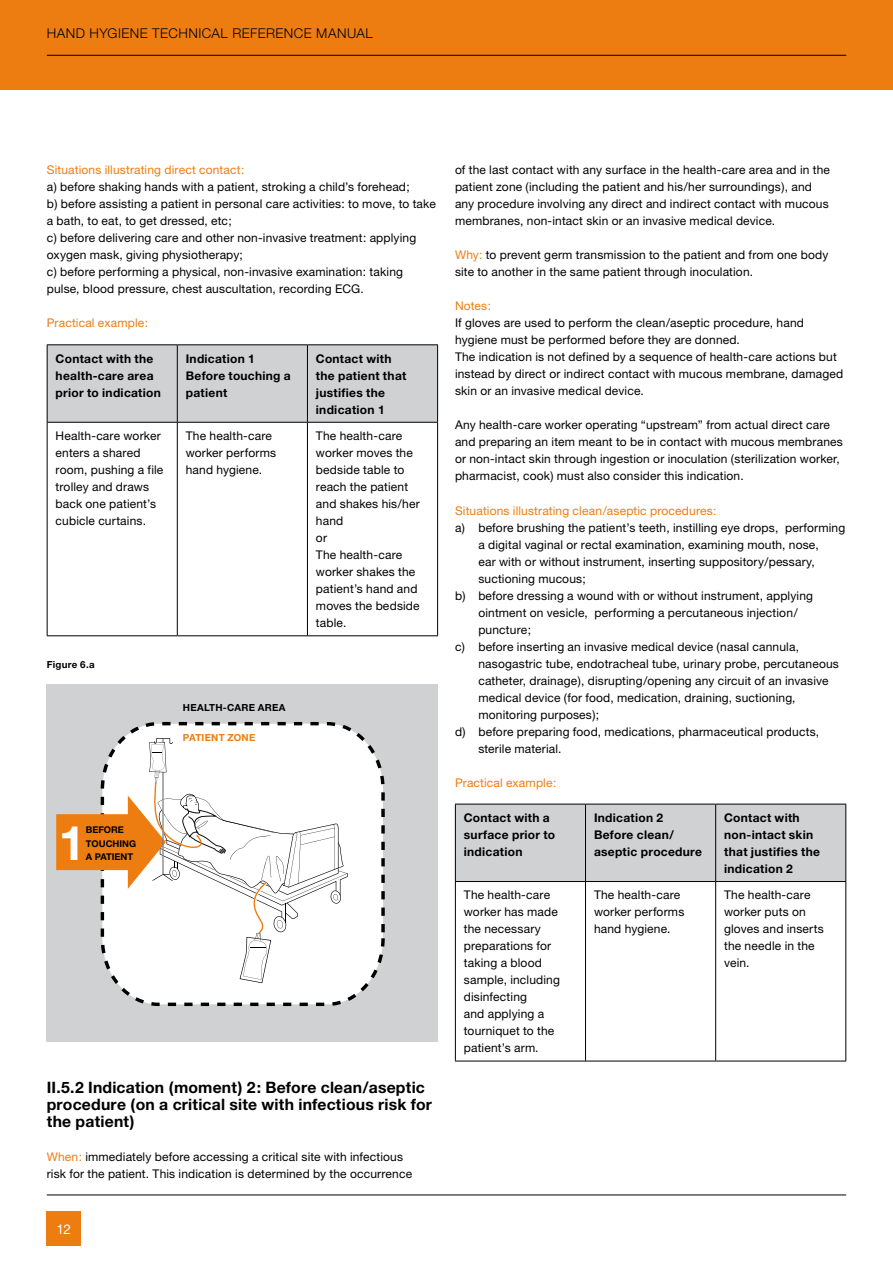
<style>
.page{position:relative;width:893px;height:1263px;background:#fff}
.page>*{position:absolute;margin:0;border:0;box-sizing:border-box;transform-origin:0 0}
.t1{font:700 47.85px "Helvetica Neue";color:#fff}
.t2{font:700 15.75px/17px "Helvetica Neue";letter-spacing:.01em;color:#000}
.t3{font:300 13.5px "Helvetica Neue";letter-spacing:.035em;color:#000}
.t4{font:13.5px "Helvetica Neue";color:#fff}
.t5{font:12px/17px "Helvetica Neue";letter-spacing:.015em;color:#000}
.t6{font:700 12px/17px "Helvetica Neue";letter-spacing:.025em;color:#000}
.t7{font:12px "Helvetica Neue";letter-spacing:.01em;color:#ee7d11}
.t8{font:700 9.75px "Helvetica Neue";letter-spacing:.03em;color:#000}
.t9{font:700 9.75px "Helvetica Neue";letter-spacing:.02em;color:#ee7d11}
.t10{font:700 9.3px/13.4px "Helvetica Neue";color:#000}
.s1{color:#ee7d11}
</style>
<div class="page">
<div style="left:0;top:0;width:893px;height:89px;background:#ee7d11"></div>
<div style="left:47px;top:1212px;width:34px;height:34px;background:#ee7d11"></div>
<hr style="left:47px;top:1194px;width:799px;height:1px;background:#000">
<hr style="left:47px;top:55px;width:799px;height:1px;background:#000">
<div style="left:48px;top:345px;width:389px;height:77px;background:#d0d1d2"></div>
<hr style="left:47px;top:344px;width:130px;height:1px;background:#000">
<hr style="left:47px;top:345px;width:1px;height:77px;background:#000">
<hr style="left:177px;top:344px;width:130px;height:1px;background:#000">
<hr style="left:177px;top:345px;width:1px;height:77px;background:#000">
<hr style="left:307px;top:344px;width:131px;height:1px;background:#000">
<hr style="left:307px;top:345px;width:1px;height:77px;background:#000">
<hr style="left:437px;top:345px;width:1px;height:77px;background:#000">
<hr style="left:47px;top:422px;width:130px;height:1px;background:#000">
<hr style="left:47px;top:423px;width:1px;height:212px;background:#000">
<hr style="left:177px;top:422px;width:130px;height:1px;background:#000">
<hr style="left:177px;top:423px;width:1px;height:212px;background:#000">
<hr style="left:307px;top:422px;width:131px;height:1px;background:#000">
<hr style="left:307px;top:423px;width:1px;height:212px;background:#000">
<hr style="left:437px;top:423px;width:1px;height:212px;background:#000">
<hr style="left:47px;top:635px;width:130px;height:1px;background:#000">
<hr style="left:177px;top:635px;width:261px;height:1px;background:#000">
<div style="left:456px;top:805px;width:389px;height:76px;background:#d0d1d2"></div>
<svg style="left:456px;top:882px;width:389px;height:179px"></svg>
<hr style="left:455px;top:804px;width:130px;height:1px;background:#000">
<hr style="left:455px;top:804px;width:1px;height:77px;background:#000">
<hr style="left:585px;top:804px;width:131px;height:1px;background:#000">
<hr style="left:716px;top:804px;width:130px;height:1px;background:#000">
<hr style="left:845px;top:804px;width:1px;height:77px;background:#000">
<hr style="left:455px;top:882px;width:1px;height:179px;background:#000">
<hr style="left:845px;top:882px;width:1px;height:179px;background:#000">
<hr style="left:455px;top:1061px;width:261px;height:1px;background:#000">
<hr style="left:716px;top:1061px;width:130px;height:1px;background:#000">
<hr style="left:585px;top:804px;width:1px;height:77px;background:#000">
<hr style="left:715px;top:804px;width:1px;height:77px;background:#000">
<hr style="left:455px;top:881px;width:261px;height:1px;background:#000">
<hr style="left:585px;top:882px;width:1px;height:179px;background:#000">
<hr style="left:716px;top:881px;width:130px;height:1px;background:#000">
<hr style="left:715px;top:882px;width:1px;height:179px;background:#000">
<div style="left:47px;top:685px;width:391px;height:357px;background:#d0d1d2"></div>
<svg style="left:115px;top:722px;width:270px;height:285px"></svg>
<svg style="left:56px;top:738px;width:292px;height:245px;background:#f1e8df"></svg>
<p class="t3" style="left:47px;top:29px;width:327px">HAND HYGIENE TECHNICAL REFERENCE MANUAL</p>
<p class="t7" style="left:47px;top:166px;width:199px">Situations illustrating direct contact:</p>
<p class="t5" style="left:47px;top:180px;width:391px">a) before shaking hands with a patient, stroking a child’s forehead;<br>b) before assisting a patient in personal care activities: to move, to take a bath, to eat, to get dressed, etc;<br>c) before delivering care and other non-invasive treatment: applying oxygen mask, giving physiotherapy;<br>c) before performing a physical, non-invasive examination: taking pulse, blood pressure, chest auscultation, recording ECG.</p>
<p class="t7" style="left:47px;top:319px;width:103px">Practical example:</p>
<p class="t6" style="left:56px;top:351px;width:107px">Contact with the health-care area prior to indication</p>
<p class="t6" style="left:186px;top:351px;width:107px">Indication 1<br>Before touching a patient</p>
<p class="t6" style="left:316px;top:351px;width:92px">Contact with the patient that justifies the indication 1</p>
<p class="t5" style="left:56px;top:429px;width:109px">Health-care worker enters a shared room, pushing a file trolley and draws back one patient’s cubicle curtains.</p>
<p class="t5" style="left:186px;top:429px;width:92px">The health-care worker performs hand hygiene.</p>
<p class="t5" style="left:316px;top:428px;width:105px">The health-care worker moves the bedside table to reach the patient and shakes his/her hand<br>or<br>The health-care worker shakes the patient’s hand and moves the bedside table.</p>
<p class="t8" style="left:47px;top:661px;width:49px">Figure 6.a</p>
<h1 class="t1" style="left:59px;top:826px;width:28px">1</h1>
<p class="t10" style="left:86px;top:824px;width:52px">BEFORE<br>TOUCHING<br>A PATIENT</p>
<p class="t8" style="left:183px;top:704px;width:104px">HEALTH-CARE AREA</p>
<p class="t9" style="left:183px;top:734px;width:74px">PATIENT ZONE</p>
<h2 class="t2" style="left:47px;top:1080px;width:387px">II.5.2 Indication (moment) 2: Before clean/aseptic procedure (on a critical site with infectious risk for the patient)</h2>
<p class="t5" style="left:47px;top:1149px;width:367px"><span class="s1">When:</span> immediately before accessing a critical site with infectious risk for the patient. This indication is determined by the occurrence</p>
<p class="t4" style="left:57px;top:1224px;width:16px">12</p>
<p class="t5" style="left:455px;top:163px;width:376px">of the last contact with any surface in the health-care area and in the patient zone (including the patient and his/her surroundings), and any procedure involving any direct and indirect contact with mucous membranes, non-intact skin or an invasive medical device.</p>
<p class="t5" style="left:455px;top:248px;width:375px"><span class="s1">Why:</span> to prevent germ transmission to the patient and from one body site to another in the same patient through inoculation.</p>
<p class="t7" style="left:455px;top:302px;width:38px">Notes:</p>
<p class="t5" style="left:455px;top:316px;width:390px">If gloves are used to perform the clean/aseptic procedure, hand hygiene must be performed before they are donned.<br>The indication is not defined by a sequence of health-care actions but instead by direct or indirect contact with mucous membrane, damaged skin or an invasive medical device.</p>
<p class="t5" style="left:455px;top:418px;width:389px">Any health-care worker operating “upstream” from actual direct care and preparing an item meant to be in contact with mucous membranes or non-intact skin through ingestion or inoculation (sterilization worker, pharmacist, cook) must also consider this indication.</p>
<p class="t7" style="left:455px;top:506px;width:263px">Situations illustrating clean/aseptic procedures:</p>
<p class="t5" style="left:455px;top:520px;width:392px">a) before brushing the patient’s teeth, instilling eye drops, performing</p>
<p class="t5" style="left:478px;top:537px;width:342px">a digital vaginal or rectal examination, examining mouth, nose,</p>
<p class="t5" style="left:478px;top:554px;width:338px">ear with or without instrument, inserting suppository/pessary,</p>
<p class="t5" style="left:478px;top:571px;width:109px">suctioning mucous;</p>
<p class="t5" style="left:455px;top:588px;width:360px">b) before dressing a wound with or without instrument, applying</p>
<p class="t5" style="left:478px;top:605px;width:321px">ointment on vesicle, performing a percutaneous injection/</p>
<p class="t5" style="left:478px;top:622px;width:54px">puncture;</p>
<p class="t5" style="left:455px;top:639px;width:346px">c) before inserting an invasive medical device (nasal cannula,</p>
<p class="t5" style="left:478px;top:656px;width:362px">nasogastric tube, endotracheal tube, urinary probe, percutaneous</p>
<p class="t5" style="left:478px;top:673px;width:352px">catheter, drainage), disrupting/opening any circuit of an invasive</p>
<p class="t5" style="left:478px;top:690px;width:319px">medical device (for food, medication, draining, suctioning,</p>
<p class="t5" style="left:478px;top:707px;width:122px">monitoring purposes);</p>
<p class="t5" style="left:455px;top:724px;width:366px">d) before preparing food, medications, pharmaceutical products,</p>
<p class="t5" style="left:478px;top:741px;width:85px">sterile material.</p>
<p class="t7" style="left:455px;top:778px;width:103px">Practical example:</p>
<p class="t6" style="left:464px;top:810px;width:93px">Contact with a surface prior to indication</p>
<p class="t6" style="left:594px;top:810px;width:110px">Indication 2<br>Before clean/ aseptic procedure</p>
<p class="t6" style="left:724px;top:810px;width:97px">Contact with non-intact skin that justifies the indication 2</p>
<p class="t5" style="left:464px;top:888px;width:98px">The health-care worker has made the necessary preparations for taking a blood sample, including disinfecting<br>and applying a tourniquet to the patient’s arm.</p>
<p class="t5" style="left:594px;top:888px;width:92px">The health-care worker performs hand hygiene.</p>
<p class="t5" style="left:724px;top:888px;width:101px">The health-care worker puts on gloves and inserts the needle in the vein.</p>
</div>
